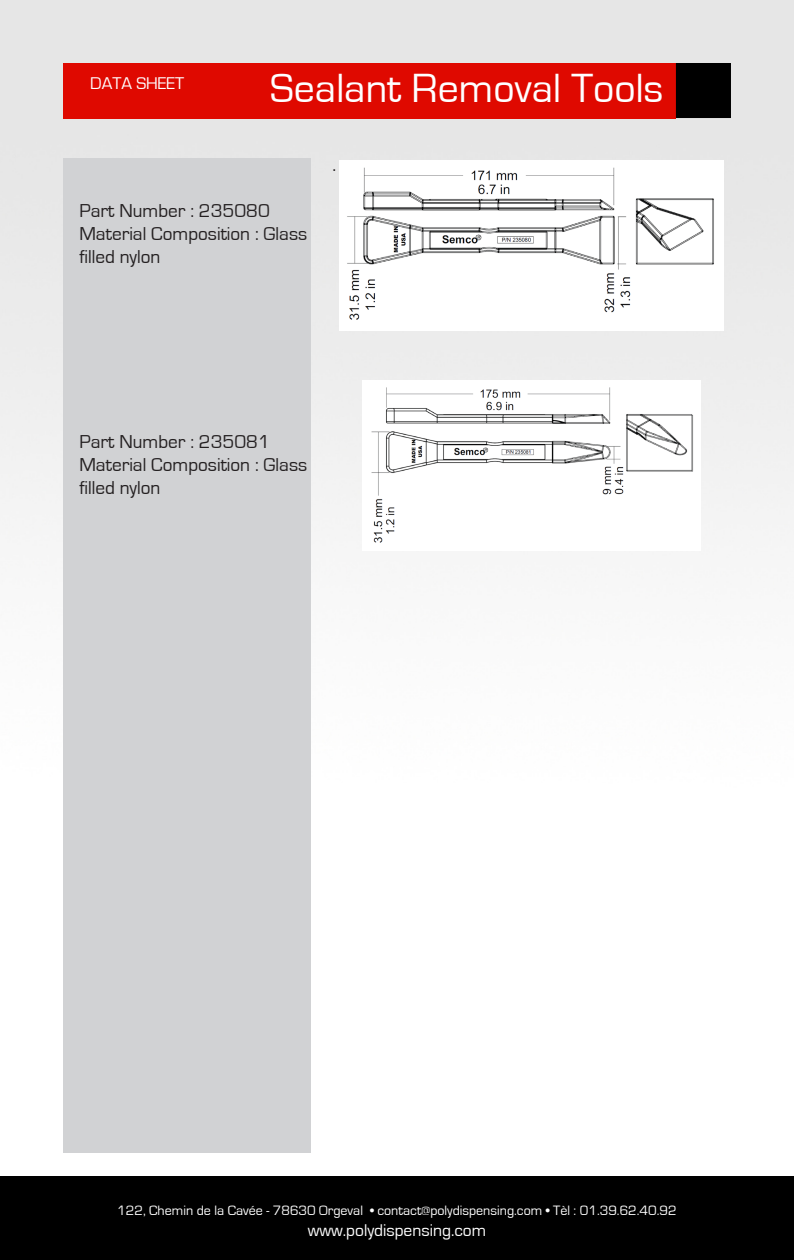
<style>
.page{position:relative;width:794px;height:1260px;background:#fff}
.page>*{position:absolute;margin:0;border:0;box-sizing:border-box;transform-origin:0 0}
.t1{font:42px "Eurostile";color:#fff}
.t2{font:19.25px/23.1px "Eurostile";color:#231f20}
.t3{font:17.5px "Eurostile";color:#fff}
.t4{font:14px "Eurostile";color:#fff}
</style>
<div class="page">
<img style="left:0;top:0;width:794px;height:1177px">
<div style="left:63px;top:63px;width:613px;height:55px;background:#df0900"></div>
<div style="left:676px;top:63px;width:55px;height:55px;background:#000"></div>
<div style="left:0;top:1177px;width:794px;height:83px;background:#000"></div>
<div style="left:63px;top:159px;width:248px;height:994px;background:#d1d2d4"></div>
<img style="left:339px;top:160px;width:385px;height:171px">
<img style="left:363px;top:380px;width:338px;height:171px">
<p class="t3" style="left:90px;top:74px;width:96px">DATA SHEET</p>
<p class="t1" style="left:270px;top:66px;width:395px">Sealant Removal Tools</p>
<p class="t2" style="left:79px;top:199px;width:192px">Part Number : 235080</p>
<p class="t2" style="left:79px;top:222px;width:229px">Material Composition : Glass filled nylon</p>
<p class="t2" style="left:332px;top:154px;width:5px">.</p>
<p class="t2" style="left:79px;top:430px;width:192px">Part Number : 235081</p>
<p class="t2" style="left:79px;top:453px;width:229px">Material Composition : Glass filled nylon</p>
<p class="t4" style="left:117px;top:1203px;width:561px">122, Chemin de la Cavée - 78630 Orgeval • contact@polydispensing.com • Tèl : 01.39.62.40.92</p>
<p class="t3" style="left:308px;top:1221px;width:180px">www.polydispensing.com</p>
</div>
